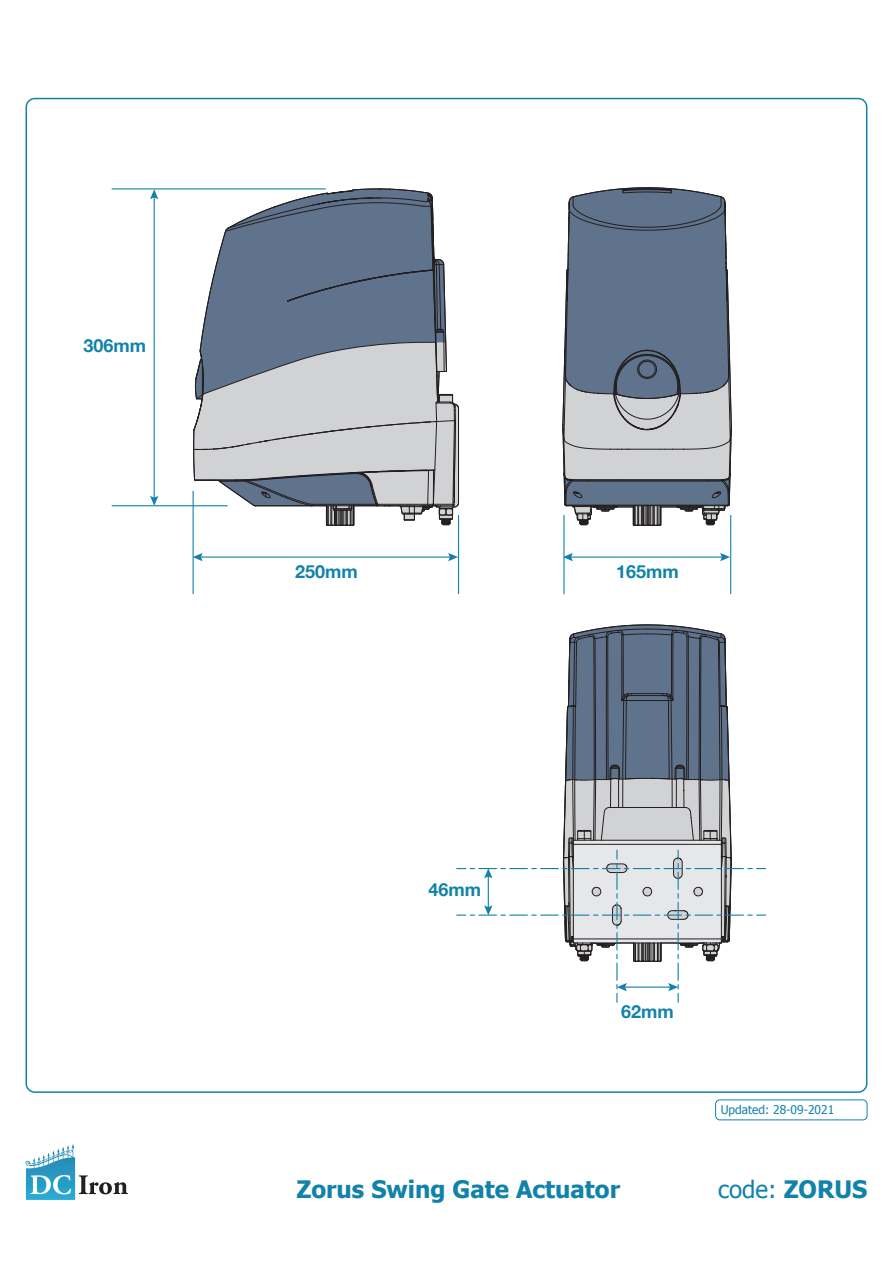
<style>
.page{position:relative;width:893px;height:1263px;background:#fff}
.page>*{position:absolute;margin:0;border:0;box-sizing:border-box;transform-origin:0 0}
.Product_Name{font:700 24px "Tahoma";color:#1282aa}
.Product_Name-2{font:24px "Tahoma";color:#1282aa}
.t1{font:700 18px "Helvetica Neue";color:#1282aa}
.Product_Name-3{font:12px "Tahoma";color:#1282aa}
.s1{font-weight:700}
</style>
<div class="page">
<hr style="left:112px;top:188px;width:213px;height:1px;background:#1282aa">
<hr style="left:112px;top:505px;width:115px;height:1px;background:#1282aa">
<hr style="left:154px;top:196px;width:1px;height:303px;background:#1282aa">
<svg style="left:150px;top:496px;width:8px;height:10px"></svg>
<svg style="left:150px;top:189px;width:8px;height:10px"></svg>
<svg style="left:184px;top:187px;width:582px;height:815px"></svg>
<div style="left:715px;top:1099px;width:152px;height:21px;border:1px solid #1282aa;border-radius:4px"></div>
<svg style="left:38px;top:1144px;width:35px;height:19px"></svg>
<svg style="left:30px;top:1175px;width:41px;height:19px"></svg>
<svg style="left:79px;top:1175px;width:49px;height:19px"></svg>
<p class="t1" style="left:83px;top:331px;width:64px">306mm</p>
<p class="t1" style="left:295px;top:558px;width:64px">250mm</p>
<p class="t1" style="left:428px;top:875px;width:54px">46mm</p>
<p class="t1" style="left:616px;top:558px;width:64px">165mm</p>
<p class="t1" style="left:621px;top:997px;width:54px">62mm</p>
<p class="Product_Name-3" style="left:721px;top:1101px;width:115px">Updated: 28-09-2021</p>
<p class="Product_Name" style="left:296px;top:1172px;width:325px">Zorus Swing Gate Actuator</p>
<p class="Product_Name-2" style="left:718px;top:1173px;width:151px">code: <span class="s1">ZORUS</span></p>
</div>
